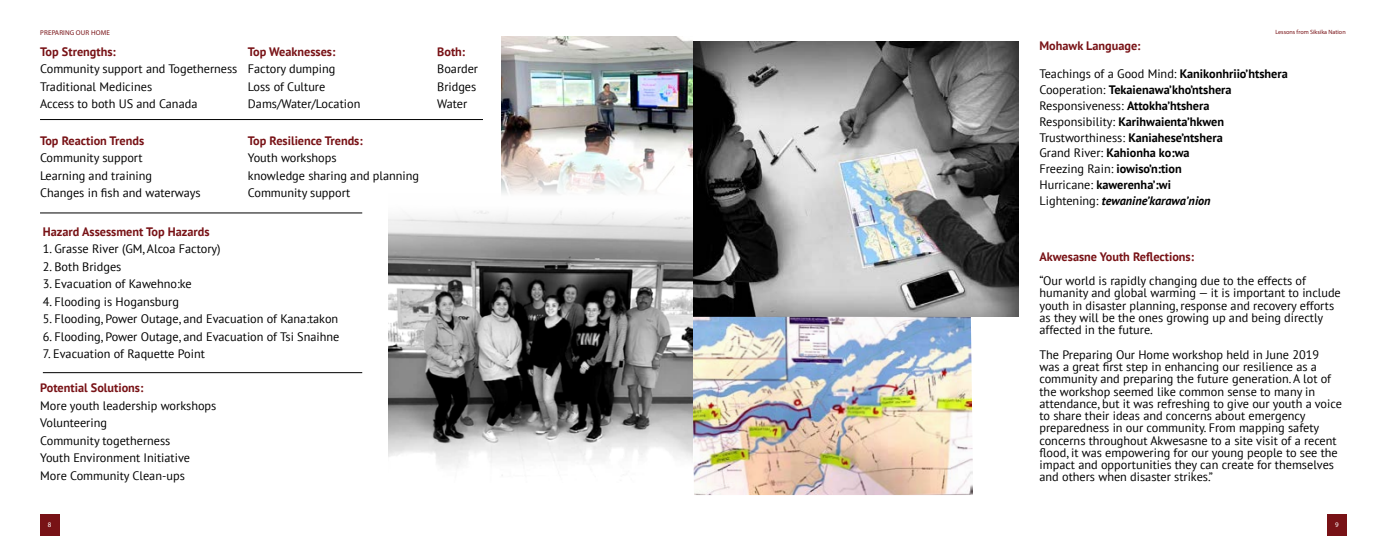
<style>
.page{position:relative;width:1386px;height:536px;background:#fff}
.page>*{position:absolute;margin:0;border:0;box-sizing:border-box;transform-origin:0 0}
.Body_Text_-_Justifie{font:12.25px "PT Sans";color:#000}
.Body_Text_-_Justifie-2{font:700 12.25px "PT Sans";color:#781216}
.Body_Text_-_Justifie-3{font:700 12.25px "PT Sans";color:#000}
.Body_Text_-_Justifie-4{font:italic 700 12.25px "PT Sans";color:#000}
.t1{font:7px "Myriad Pro";letter-spacing:.02em;color:#781216}
.t2{font:7px "Myriad Pro";color:#fff}
.t3{font:6.12px "Myriad Pro";color:#781216}
.s1{font-weight:700}
.s2{font-weight:400}
.s3{font-weight:400;font-style:normal}
</style>
<div class="page">
<img style="left:693px;top:41px;width:325px;height:276px">
<img style="left:693px;top:317px;width:280px;height:178px">
<div style="left:40px;top:514px;width:19px;height:22px;background:#781216"></div>
<div style="left:1327px;top:514px;width:20px;height:22px;background:#781216"></div>
<img style="left:501px;top:36px;width:192px;height:158px">
<hr style="left:40px;top:119px;width:443px;height:1px;background:#000">
<hr style="left:40px;top:212px;width:322px;height:1px;background:#000">
<hr style="left:43px;top:372px;width:319px;height:1px;background:#000">
<img style="left:388px;top:210px;width:305px;height:266px">
<p class="t1" style="left:40px;top:28px;width:71px">PREPARING OUR HOME</p>
<p class="t3" style="left:1275px;top:28px;width:72px">Lessons from Siksika Nation</p>
<p class="Body_Text_-_Justifie-2" style="left:40px;top:43px;width:77px">Top Strengths:</p>
<p class="Body_Text_-_Justifie" style="left:40px;top:61px;width:199px">Community support and Togetherness</p>
<p class="Body_Text_-_Justifie" style="left:40px;top:78px;width:113px">Traditional Medicines</p>
<p class="Body_Text_-_Justifie" style="left:40px;top:96px;width:159px">Access to both US and Canada</p>
<p class="Body_Text_-_Justifie-2" style="left:40px;top:132px;width:106px">Top Reaction Trends</p>
<p class="Body_Text_-_Justifie" style="left:40px;top:150px;width:104px">Community support</p>
<p class="Body_Text_-_Justifie" style="left:40px;top:167px;width:114px">Learning and training</p>
<p class="Body_Text_-_Justifie" style="left:40px;top:185px;width:162px">Changes in fish and waterways</p>
<p class="Body_Text_-_Justifie-2" style="left:248px;top:43px;width:89px">Top Weaknesses:</p>
<p class="Body_Text_-_Justifie" style="left:248px;top:61px;width:89px">Factory dumping</p>
<p class="Body_Text_-_Justifie" style="left:248px;top:78px;width:79px">Loss of Culture</p>
<p class="Body_Text_-_Justifie" style="left:248px;top:96px;width:114px">Dams/Water/Location</p>
<p class="Body_Text_-_Justifie-2" style="left:248px;top:132px;width:116px">Top Resilience Trends:</p>
<p class="Body_Text_-_Justifie" style="left:248px;top:150px;width:90px">Youth workshops</p>
<p class="Body_Text_-_Justifie" style="left:248px;top:167px;width:173px">knowledge sharing and planning</p>
<p class="Body_Text_-_Justifie" style="left:248px;top:185px;width:104px">Community support</p>
<p class="Body_Text_-_Justifie-2" style="left:43px;top:223px;width:168px">Hazard Assessment Top Hazards</p>
<p class="Body_Text_-_Justifie" style="left:43px;top:241px;width:179px">1. Grasse River (GM, Alcoa Factory)</p>
<p class="Body_Text_-_Justifie" style="left:43px;top:258px;width:80px">2. Both Bridges</p>
<p class="Body_Text_-_Justifie" style="left:43px;top:276px;width:150px">3. Evacuation of Kawehno:ke</p>
<p class="Body_Text_-_Justifie" style="left:43px;top:293px;width:138px">4. Flooding is Hogansburg</p>
<p class="Body_Text_-_Justifie" style="left:43px;top:311px;width:297px">5. Flooding, Power Outage, and Evacuation of Kana:takon</p>
<p class="Body_Text_-_Justifie" style="left:43px;top:328px;width:298px">6. Flooding, Power Outage, and Evacuation of Tsi Snaihne</p>
<p class="Body_Text_-_Justifie" style="left:43px;top:346px;width:164px">7. Evacuation of Raquette Point</p>
<p class="Body_Text_-_Justifie-2" style="left:40px;top:379px;width:105px">Potential Solutions:</p>
<p class="Body_Text_-_Justifie" style="left:40px;top:397px;width:178px">More youth leadership workshops</p>
<p class="Body_Text_-_Justifie" style="left:40px;top:415px;width:68px">Volunteering</p>
<p class="Body_Text_-_Justifie" style="left:40px;top:432px;width:132px">Community togetherness</p>
<p class="Body_Text_-_Justifie" style="left:40px;top:450px;width:151px">Youth Environment Initiative</p>
<p class="Body_Text_-_Justifie" style="left:40px;top:467px;width:146px">More Community Clean-ups</p>
<p class="Body_Text_-_Justifie-2" style="left:437px;top:43px;width:30px">Both:</p>
<p class="Body_Text_-_Justifie" style="left:437px;top:61px;width:42px">Boarder</p>
<p class="Body_Text_-_Justifie" style="left:437px;top:78px;width:41px">Bridges</p>
<p class="Body_Text_-_Justifie" style="left:437px;top:96px;width:32px">Water</p>
<p class="Body_Text_-_Justifie-2" style="left:1040px;top:38px;width:103px">Mohawk Language:</p>
<p class="Body_Text_-_Justifie" style="left:1040px;top:66px;width:250px">Teachings of a Good Mind: <span class="s1">Kanikonhriio’htshera</span></p>
<p class="Body_Text_-_Justifie-3" style="left:1040px;top:82px;width:194px"><span class="s2">Cooperation:</span> Tekaienawa’kho’ntshera</p>
<p class="Body_Text_-_Justifie" style="left:1040px;top:98px;width:172px">Responsiveness: <span class="s1">Attokha’htshera</span></p>
<p class="Body_Text_-_Justifie-3" style="left:1040px;top:113px;width:186px"><span class="s2">Responsibility:</span> Karihwaienta’hkwen</p>
<p class="Body_Text_-_Justifie-3" style="left:1040px;top:129px;width:185px"><span class="s2">Trustworthiness:</span> Kaniahese’ntshera</p>
<p class="Body_Text_-_Justifie-3" style="left:1040px;top:145px;width:152px"><span class="s2">Grand River:</span> Kahionha ko:wa</p>
<p class="Body_Text_-_Justifie" style="left:1040px;top:161px;width:144px">Freezing Rain: <span class="s1">iowiso’n:tion</span></p>
<p class="Body_Text_-_Justifie-3" style="left:1040px;top:176px;width:133px"><span class="s2">Hurricane:</span> kawerenha’:wi</p>
<p class="Body_Text_-_Justifie-4" style="left:1040px;top:192px;width:173px"><span class="s3">Lightening:</span> tewanine’karawa’nion</p>
<p class="Body_Text_-_Justifie-2" style="left:1040px;top:248px;width:156px">Akwesasne Youth Reflections:</p>
<p class="Body_Text_-_Justifie" style="left:1040px;top:273px;width:268px">“Our world is rapidly changing due to the effects of</p>
<p class="Body_Text_-_Justifie" style="left:1040px;top:285px;width:303px">humanity and global warming — it is important to include</p>
<p class="Body_Text_-_Justifie" style="left:1040px;top:297px;width:296px">youth in disaster planning, response and recovery efforts</p>
<p class="Body_Text_-_Justifie" style="left:1040px;top:309px;width:285px">as they will be the ones growing up and being directly</p>
<p class="Body_Text_-_Justifie" style="left:1040px;top:322px;width:115px">affected in the future.</p>
<p class="Body_Text_-_Justifie" style="left:1040px;top:346px;width:281px">The Preparing Our Home workshop held in June 2019</p>
<p class="Body_Text_-_Justifie" style="left:1040px;top:358px;width:279px">was a great first step in enhancing our resilience as a</p>
<p class="Body_Text_-_Justifie" style="left:1040px;top:371px;width:293px">community and preparing the future generation. A lot of</p>
<p class="Body_Text_-_Justifie" style="left:1040px;top:383px;width:277px">the workshop seemed like common sense to many in</p>
<p class="Body_Text_-_Justifie" style="left:1040px;top:395px;width:304px">attendance, but it was refreshing to give our youth a voice</p>
<p class="Body_Text_-_Justifie" style="left:1040px;top:407px;width:268px">to share their ideas and concerns about emergency</p>
<p class="Body_Text_-_Justifie" style="left:1040px;top:420px;width:281px">preparedness in our community. From mapping safety</p>
<p class="Body_Text_-_Justifie" style="left:1040px;top:432px;width:299px">concerns throughout Akwesasne to a site visit of a recent</p>
<p class="Body_Text_-_Justifie" style="left:1040px;top:444px;width:300px">flood, it was empowering for our young people to see the</p>
<p class="Body_Text_-_Justifie" style="left:1040px;top:456px;width:296px">impact and opportunities they can create for themselves</p>
<p class="Body_Text_-_Justifie" style="left:1040px;top:469px;width:175px">and others when disaster strikes.”</p>
<p class="t2" style="left:48px;top:520px;width:5px">8</p>
<p class="t2" style="left:1335px;top:520px;width:5px">9</p>
</div>
